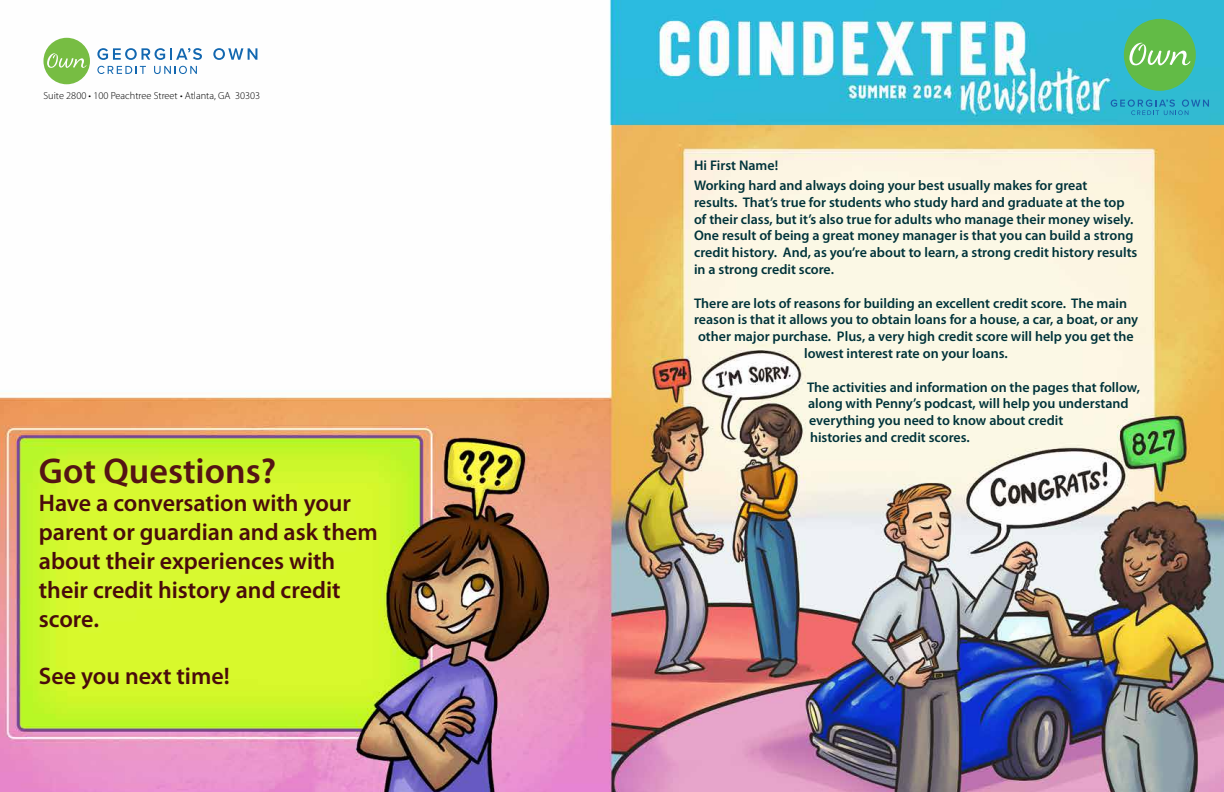
<style>
.page{position:relative;width:1224px;height:792px;background:#fff}
.page>*{position:absolute;margin:0;border:0;box-sizing:border-box;transform-origin:0 0}
.t1{font:600 36px "Myriad Pro";color:#541414}
.t2{font:600 24px/28.8px "Myriad Pro";color:#490b0b}
.t3{font:600 14px/16.8px "Myriad Pro";color:#00333a}
.t4{font:300 10.3px "Myriad Pro";color:#000}
</style>
<div class="page">
<img style="left:0;top:0;width:1224px;height:792px">
<svg style="left:97px;top:48px;width:105px;height:12px"></svg>
<svg style="left:213px;top:48px;width:44px;height:12px"></svg>
<svg style="left:97px;top:66px;width:49px;height:8px"></svg>
<svg style="left:154px;top:66px;width:43px;height:8px"></svg>
<div style="left:43px;top:38px;width:47px;height:46px;background:#77bd43;border-radius:50%"></div>
<svg style="left:47px;top:53px;width:40px;height:15px"></svg>
<div style="left:1124px;top:19px;width:72px;height:72px;background:#62bb46;border-radius:50%"></div>
<svg style="left:1111px;top:99px;width:98px;height:16px;background:#2ca7ca"></svg>
<svg style="left:1129px;top:43px;width:62px;height:23px"></svg>
<p class="t4" style="left:44px;top:90px;width:218px">Suite 2800 • 100 Peachtree Street • Atlanta, GA 30303</p>
<h1 class="t1" style="left:39px;top:451px;width:239px">Got Questions?</h1>
<h2 class="t2" style="left:39px;top:489px;width:340px">Have a conversation with your parent or guardian and ask them about their experiences with their credit history and credit score.</h2>
<h2 class="t2" style="left:39px;top:662px;width:192px">See you next time!</h2>
<p class="t3" style="left:694px;top:157px;width:86px">Hi First Name!</p>
<p class="t3" style="left:694px;top:177px;width:445px">Working hard and always doing your best usually makes for great<br>results. That’s true for students who study hard and graduate at the top of their class, but it’s also true for adults who manage their money wisely.<br>One result of being a great money manager is that you can build a strong credit history. And, as you’re about to learn, a strong credit history results in a strong credit score.</p>
<p class="t3" style="left:694px;top:295px;width:435px">There are lots of reasons for building an excellent credit score. The main</p>
<p class="t3" style="left:694px;top:312px;width:446px">reason is that it allows you to obtain loans for a house, a car, a boat, or any</p>
<p class="t3" style="left:698px;top:328px;width:437px">other major purchase. Plus, a very high credit score will help you get the</p>
<p class="t3" style="left:804px;top:345px;width:205px">lowest interest rate on your loans.</p>
<p class="t3" style="left:807px;top:379px;width:334px">The activities and information on the pages that follow, along with Penny’s podcast, will help you understand everything you need to know about credit<br>histories and credit scores.</p>
</div>
